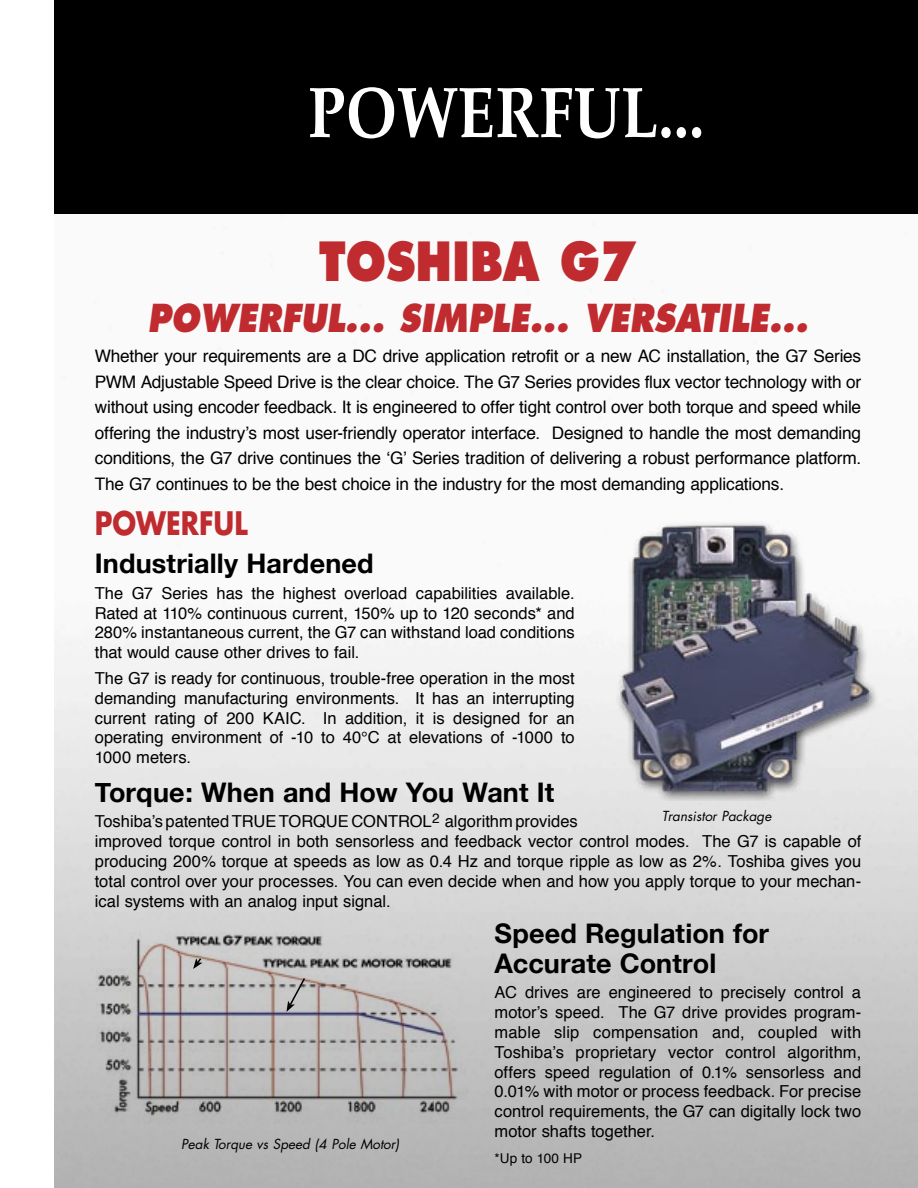
<style>
.page{position:relative;width:918px;height:1188px;background:#fff}
.page>*{position:absolute;margin:0;border:0;box-sizing:border-box;transform-origin:0 0}
.t1{font:700 72px "Palatino";color:#fff;scale:.85 1}
.t2{font:800 52.5px "Futura";color:#bf2b2f;scale:.85 1}
.t3{font:italic 800 37.5px "Futura";color:#bf2b2f;scale:.85 1}
.Head{font:700 31.5px "Futura";color:#bf2b2f;scale:.85 1}
.Body_Copy{font:700 27px/30px "Helvetica Neue";letter-spacing:.005em;color:#000}
.Body_Copy-2{font:17.25px/25.5px "Helvetica";letter-spacing:-.01em;color:#000;text-align:justify}
.Body_Copy-3{font:16.5px/19.8px "Helvetica";color:#000;text-align:justify}
.t4{font:italic 13.5px "Futura";color:#000}
.Body_Copy-4{font:13.5px "Helvetica";letter-spacing:.005em;color:#000}
</style>
<div class="page">
<div style="left:54px;top:0;width:864px;height:216px;background:#000"></div>
<img style="left:54px;top:214px;width:864px;height:974px">
<img style="left:96px;top:922px;width:387px;height:210px">
<img style="left:609px;top:516px;width:274px;height:285px">
<svg style="left:283px;top:976px;width:23px;height:38px"></svg>
<svg style="left:190px;top:957px;width:13px;height:14px"></svg>
<p class="t1" style="left:308px;top:68px;width:467px">POWERFUL...</p>
<p class="t2" style="left:319px;top:228px;width:376px">TOSHIBA G7</p>
<p class="t3" style="left:148px;top:294px;width:779px">POWERFUL... SIMPLE... VERSATILE...</p>
<p class="Body_Copy-2" style="left:95px;top:345px;width:768px">Whether your requirements are a DC drive application retrofit or a new AC installation, the G7 Series PWM Adjustable Speed Drive is the clear choice. The G7 Series provides flux vector technology with or without using encoder feedback. It is engineered to offer tight control over both torque and speed while offering the industryʼs most user-friendly operator interface. Designed to handle the most demanding conditions, the G7 drive continues the ʻGʼ Series tradition of delivering a robust performance platform.<br>The G7 continues to be the best choice in the industry for the most demanding applications.</p>
<p class="Head" style="left:95px;top:502px;width:181px">POWERFUL</p>
<p class="Body_Copy" style="left:95px;top:548px;width:280px">Industrially Hardened</p>
<p class="Body_Copy-3" style="left:95px;top:584px;width:481px">The G7 Series has the highest overload capabilities available.<br>Rated at 110% continuous current, 150% up to 120 seconds* and 280% instantaneous current, the G7 can withstand load conditions that would cause other drives to fail.</p>
<p class="Body_Copy-3" style="left:95px;top:669px;width:481px">The G7 is ready for continuous, trouble-free operation in the most demanding manufacturing environments. It has an interrupting current rating of 200 KAIC. In addition, it is designed for an operating environment of -10 to 40°C at elevations of -1000 to 1000 meters.</p>
<p class="Body_Copy" style="left:95px;top:776px;width:461px">Torque: When and How You Want It</p>
<p class="Body_Copy-3" style="left:95px;top:813px;width:768px;text-align:left">Toshibaʼs patented TRUE TORQUE CONTROL<sup>2</sup> algorithm provides<br>improved torque control in both sensorless and feedback vector control modes. The G7 is capable of producing 200% torque at speeds as low as 0.4 Hz and torque ripple as low as 2%. Toshiba gives you total control over your processes. You can even decide when and how you apply torque to your mechan&shy;ical systems with an analog input signal.</p>
<p class="Body_Copy" style="left:495px;top:917px;width:276px">Speed Regulation for<br>Accurate Control</p>
<p class="Body_Copy-3" style="left:495px;top:984px;width:368px">AC drives are engineered to precisely control a motorʼs speed. The G7 drive provides program&shy;mable slip compensation and, coupled with Toshibaʼs proprietary vector control algorithm, offers speed regulation of 0.1% sensorless and 0.01% with motor or process feedback. For precise control requirements, the G7 can digitally lock two motor shafts together.</p>
<p class="Body_Copy-4" style="left:495px;top:1149px;width:89px">*Up to 100 HP</p>
<p class="t4" style="left:662px;top:807px;width:111px">Transistor Package</p>
<p class="t4" style="left:181px;top:1135px;width:220px">Peak Torque vs Speed (4 Pole Motor)</p>
</div>
